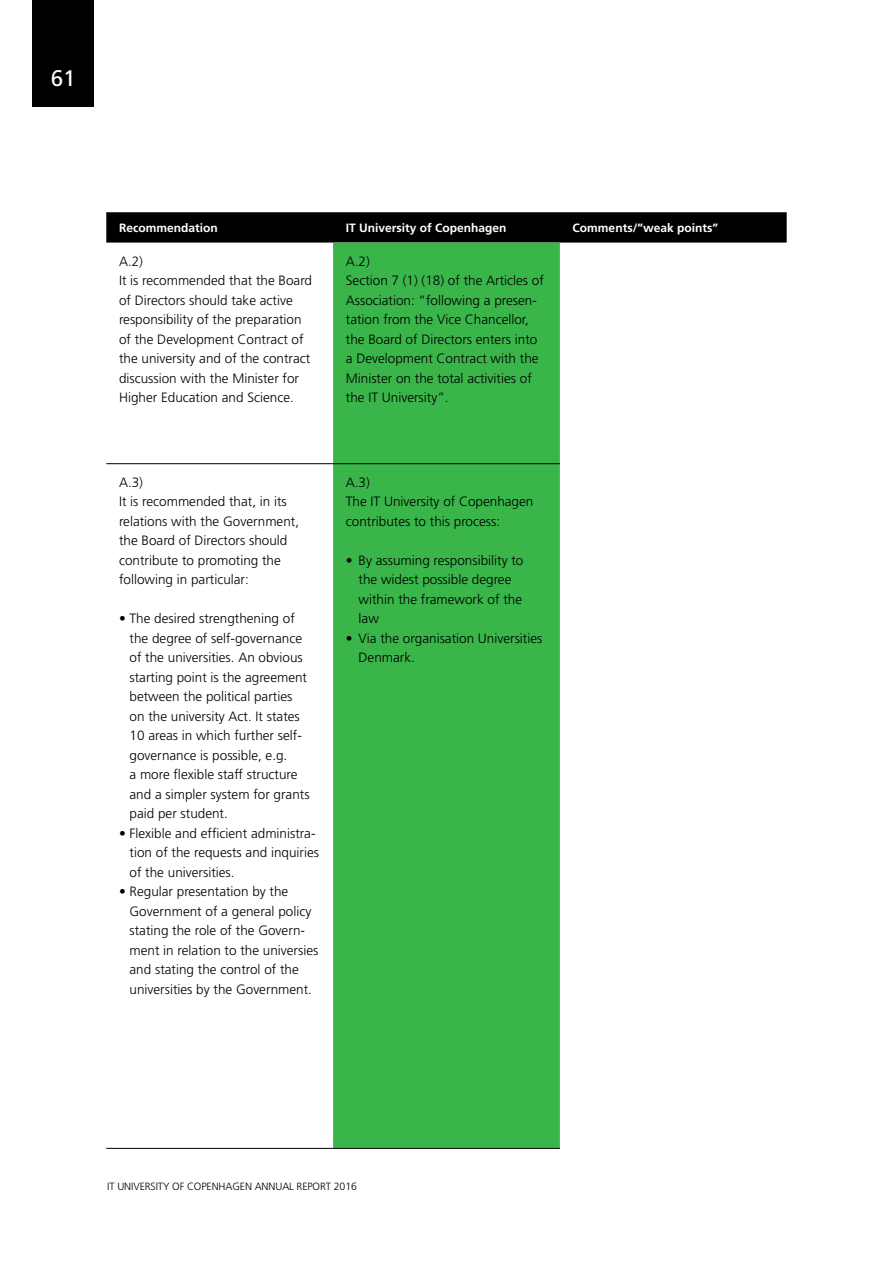
<style>
.page{position:relative;width:893px;height:1263px;background:#fff}
.page>*{position:absolute;margin:0;border:0;box-sizing:border-box;transform-origin:0 0}
.t1{font:22.5px "Frutiger";color:#fff}
.t2{font:300 13.5px/19.5px "Frutiger";color:#000}
.t3{font:700 12px "Frutiger";color:#fff}
.t4{font:300 10.5px "Frutiger";letter-spacing:-.01em;color:#000}
</style>
<div class="page">
<div style="left:33px;top:0;width:61px;height:106px;background:#000"></div>
<div style="left:106px;top:214px;width:681px;height:29px;background:#000"></div>
<div style="left:333px;top:243px;width:227px;height:905px;background:#39b54a"></div>
<hr style="left:106px;top:213px;width:227px;height:1px;background:#000">
<hr style="left:333px;top:213px;width:227px;height:1px;background:#000">
<hr style="left:560px;top:213px;width:227px;height:1px;background:#000">
<hr style="left:106px;top:463px;width:227px;height:1px;background:#000">
<hr style="left:333px;top:463px;width:227px;height:1px;background:#000">
<hr style="left:106px;top:1148px;width:227px;height:1px;background:#000">
<hr style="left:333px;top:1148px;width:227px;height:1px;background:#000">
<h1 class="t1" style="left:51px;top:64px;width:26px">61</h1>
<p class="t3" style="left:119px;top:221px;width:100px">Recommendation</p>
<p class="t3" style="left:346px;top:221px;width:162px">IT University of Copenhagen</p>
<p class="t3" style="left:573px;top:221px;width:147px">Comments/”weak points”</p>
<p class="t2" style="left:119px;top:251px;width:195px">A.2)<br>It is recommended that the Board of Directors should take active responsibility of the preparation of the Development Contract of the university and of the contract discussion with the Minister for<br>Higher Education and Science.</p>
<p class="t2" style="left:346px;top:251px;width:200px">A.2)<br>Section 7 (1) (18) of the Articles of<br>Association: ”following a presen&shy;tation from the Vice Chancellor, the Board of Directors enters into a Development Contract with the<br>Minister on the total activities of the IT University”.</p>
<p class="t2" style="left:119px;top:472px;width:182px">A.3)<br>It is recommended that, in its relations with the Government, the Board of Directors should contribute to promoting the following in particular:</p>
<p class="t2" style="left:130px;top:609px;width:182px;text-indent:-11px">• The desired strengthening of the degree of self-governance of the universities. An obvious starting point is the agreement between the political parties on the university Act. It states<br>10 areas in which further self&shy;governance is possible, e.g.<br>a more flexible staff structure and a simpler system for grants paid per student.</p>
<p class="t2" style="left:130px;top:823px;width:191px;text-indent:-11px">• Flexible and efficient administra&shy;tion of the requests and inquiries of the universities.</p>
<p class="t2" style="left:130px;top:882px;width:190px;text-indent:-11px">• Regular presentation by the<br>Government of a general policy stating the role of the Govern&shy;ment in relation to the universies and stating the control of the universities by the Government.</p>
<p class="t2" style="left:346px;top:472px;width:189px">A.3)<br>The IT University of Copenhagen contributes to this process:</p>
<p class="t2" style="left:359px;top:550px;width:166px;text-indent:-13px">• By assuming responsibility to the widest possible degree within the framework of the law</p>
<p class="t2" style="left:359px;top:628px;width:185px;text-indent:-13px">• Via the organisation Universities<br>Denmark.</p>
<p class="t4" style="left:107px;top:1181px;width:251px">IT UNIVERSITY OF COPENHAGEN ANNUAL REPORT 2016</p>
</div>
